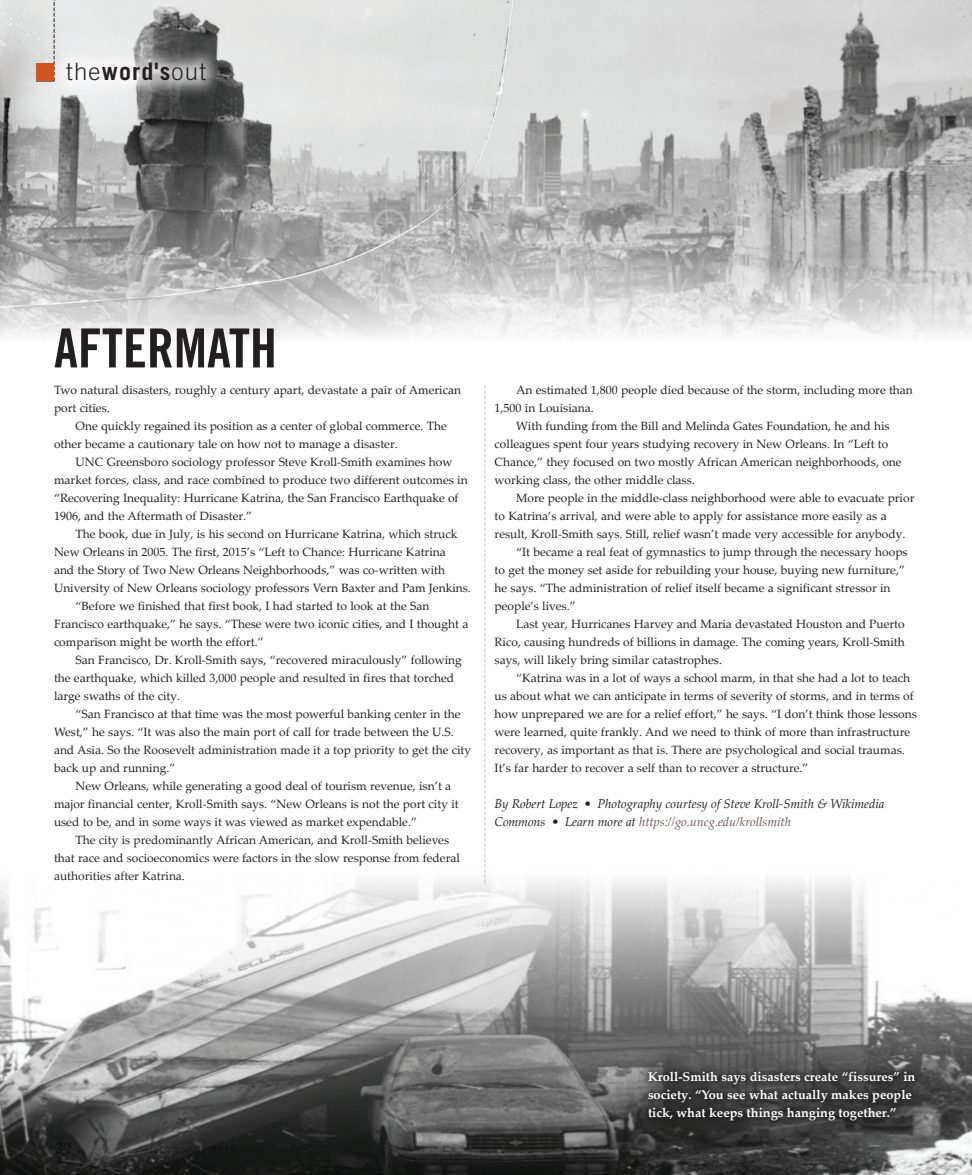
<style>
.page{position:relative;width:972px;height:1175px;background:#fff}
.page>*{position:absolute;margin:0;border:0;box-sizing:border-box;transform-origin:0 0}
.t1{font:54px "Trade Gothic Bold Cond Twenty";color:#231f20}
.t2{font:300 24px "Trade Gothic";letter-spacing:.05em;color:#231f20}
.t3{font:700 12.75px/18px "Palatino Linotype";color:#fff}
.t4{font:italic 12.75px/18px "Palatino Linotype";letter-spacing:-.01em;color:#231f20}
.t5{font:12px/18px "Palatino Linotype";color:#231f20}
.s1{font-weight:700}
.s2{color:#6a5b56}
</style>
<div class="page">
<img style="left:0;top:0;width:972px;height:339px">
<img style="left:0;top:859px;width:972px;height:315px">
<svg style="left:485px;top:385px;width:1px;height:498px"></svg>
<div style="left:49px;top:43px;width:175px;height:56px;background:#fff;opacity:.75"></div>
<svg style="left:36px;top:0;width:19px;height:82px"></svg>
<div style="left:36px;top:63px;width:18px;height:18px;background:#cf551d"></div>
<div style="left:639px;top:1062px;width:285px;height:69px;background:#111211;opacity:.5"></div>
<h2 class="t2" style="left:66px;top:58px;width:141px">the<span class="s1">word's</span>out</h2>
<h1 class="t1" style="left:54px;top:315px;width:224px">AFTERMATH</h1>
<p class="t5" style="left:54px;top:380px;width:409px">Two natural disasters, roughly a century apart, devastate a pair of American port cities.</p>
<p class="t5" style="left:54px;top:416px;width:394px;text-indent:22px">One quickly regained its position as a center of global commerce. The other became a cautionary tale on how not to manage a disaster.</p>
<p class="t5" style="left:54px;top:452px;width:415px;text-indent:22px">UNC Greensboro sociology professor Steve Kroll-Smith examines how market forces, class, and race combined to produce two different outcomes in “Recovering Inequality: Hurricane Katrina, the San Francisco Earthquake of 1906, and the Aftermath of Disaster.”</p>
<p class="t5" style="left:76px;top:524px;width:383px">The book, due in July, is his second on Hurricane Katrina, which struck</p>
<p class="t5" style="left:54px;top:542px;width:393px">New Orleans in 2005. The first, 2015’s “Left to Chance: Hurricane Katrina</p>
<p class="t5" style="left:54px;top:560px;width:393px">and the Story of Two New Orleans Neighborhoods,” was co-written with</p>
<p class="t5" style="left:54px;top:578px;width:418px">University of New Orleans sociology professors Vern Baxter and Pam Jenkins.</p>
<p class="t5" style="left:76px;top:596px;width:355px">“Before we finished that first book, I had started to look at the San</p>
<p class="t5" style="left:54px;top:614px;width:416px">Francisco earthquake,” he says. “These were two iconic cities, and I thought a</p>
<p class="t5" style="left:54px;top:632px;width:211px">comparison might be worth the effort.”</p>
<p class="t5" style="left:76px;top:650px;width:388px">San Francisco, Dr. Kroll-Smith says, “recovered miraculously” following</p>
<p class="t5" style="left:54px;top:668px;width:402px">the earthquake, which killed 3,000 people and resulted in fires that torched</p>
<p class="t5" style="left:54px;top:686px;width:128px">large swaths of the city.</p>
<p class="t5" style="left:76px;top:704px;width:386px">“San Francisco at that time was the most powerful banking center in the</p>
<p class="t5" style="left:54px;top:722px;width:401px">West,” he says. “It was also the main port of call for trade between the U.S.</p>
<p class="t5" style="left:54px;top:740px;width:419px">and Asia. So the Roosevelt administration made it a top priority to get the city</p>
<p class="t5" style="left:54px;top:758px;width:123px">back up and running.”</p>
<p class="t5" style="left:76px;top:776px;width:377px">New Orleans, while generating a good deal of tourism revenue, isn’t a</p>
<p class="t5" style="left:54px;top:794px;width:406px">major financial center, Kroll-Smith says. “New Orleans is not the port city it</p>
<p class="t5" style="left:54px;top:812px;width:365px">used to be, and in some ways it was viewed as market expendable.”</p>
<p class="t5" style="left:76px;top:830px;width:375px">The city is predominantly African American, and Kroll-Smith believes</p>
<p class="t5" style="left:54px;top:848px;width:407px">that race and socioeconomics were factors in the slow response from federal</p>
<p class="t5" style="left:54px;top:866px;width:132px">authorities after Katrina.</p>
<p class="t5" style="left:516px;top:380px;width:398px">An estimated 1,800 people died because of the storm, including more than</p>
<p class="t5" style="left:495px;top:398px;width:101px">1,500 in Louisiana.</p>
<p class="t5" style="left:516px;top:416px;width:375px">With funding from the Bill and Melinda Gates Foundation, he and his</p>
<p class="t5" style="left:495px;top:434px;width:395px">colleagues spent four years studying recovery in New Orleans. In “Left to</p>
<p class="t5" style="left:495px;top:452px;width:408px">Chance,” they focused on two mostly African American neighborhoods, one</p>
<p class="t5" style="left:495px;top:470px;width:202px">working class, the other middle class.</p>
<p class="t5" style="left:516px;top:488px;width:400px">More people in the middle-class neighborhood were able to evacuate prior</p>
<p class="t5" style="left:495px;top:506px;width:394px">to Katrina’s arrival, and were able to apply for assistance more easily as a</p>
<p class="t5" style="left:495px;top:524px;width:412px">result, Kroll-Smith says. Still, relief wasn’t made very accessible for anybody.</p>
<p class="t5" style="left:516px;top:542px;width:393px">“It became a real feat of gymnastics to jump through the necessary hoops</p>
<p class="t5" style="left:495px;top:560px;width:412px">to get the money set aside for rebuilding your house, buying new furniture,”</p>
<p class="t5" style="left:495px;top:578px;width:397px">he says. “The administration of relief itself became a significant stressor in</p>
<p class="t5" style="left:495px;top:596px;width:83px">people’s lives.”</p>
<p class="t5" style="left:516px;top:614px;width:390px">Last year, Hurricanes Harvey and Maria devastated Houston and Puerto</p>
<p class="t5" style="left:495px;top:632px;width:412px">Rico, causing hundreds of billions in damage. The coming years, Kroll-Smith</p>
<p class="t5" style="left:495px;top:650px;width:229px">says, will likely bring similar catastrophes.</p>
<p class="t5" style="left:516px;top:668px;width:395px">“Katrina was in a lot of ways a school marm, in that she had a lot to teach</p>
<p class="t5" style="left:495px;top:686px;width:421px">us about what we can anticipate in terms of severity of storms, and in terms of</p>
<p class="t5" style="left:495px;top:704px;width:424px">how unprepared we are for a relief effort,” he says. “I don’t think those lessons</p>
<p class="t5" style="left:495px;top:722px;width:417px">were learned, quite frankly. And we need to think of more than infrastructure</p>
<p class="t5" style="left:495px;top:740px;width:412px">recovery, as important as that is. There are psychological and social traumas.</p>
<p class="t5" style="left:495px;top:758px;width:315px">It’s far harder to recover a self than to recover a structure.”</p>
<p class="t4" style="left:495px;top:794px;width:391px">By Robert Lopez • Photography courtesy of Steve Kroll-Smith &amp; Wikimedia<br>Commons • Learn more at <span class="s2">https://go.uncg.edu/krollsmith</span></p>
<p class="t3" style="left:648px;top:1067px;width:269px">Kroll-Smith says disasters create “fissures” in society. “You see what actually makes people tick, what keeps things hanging together.”</p>
</div>
